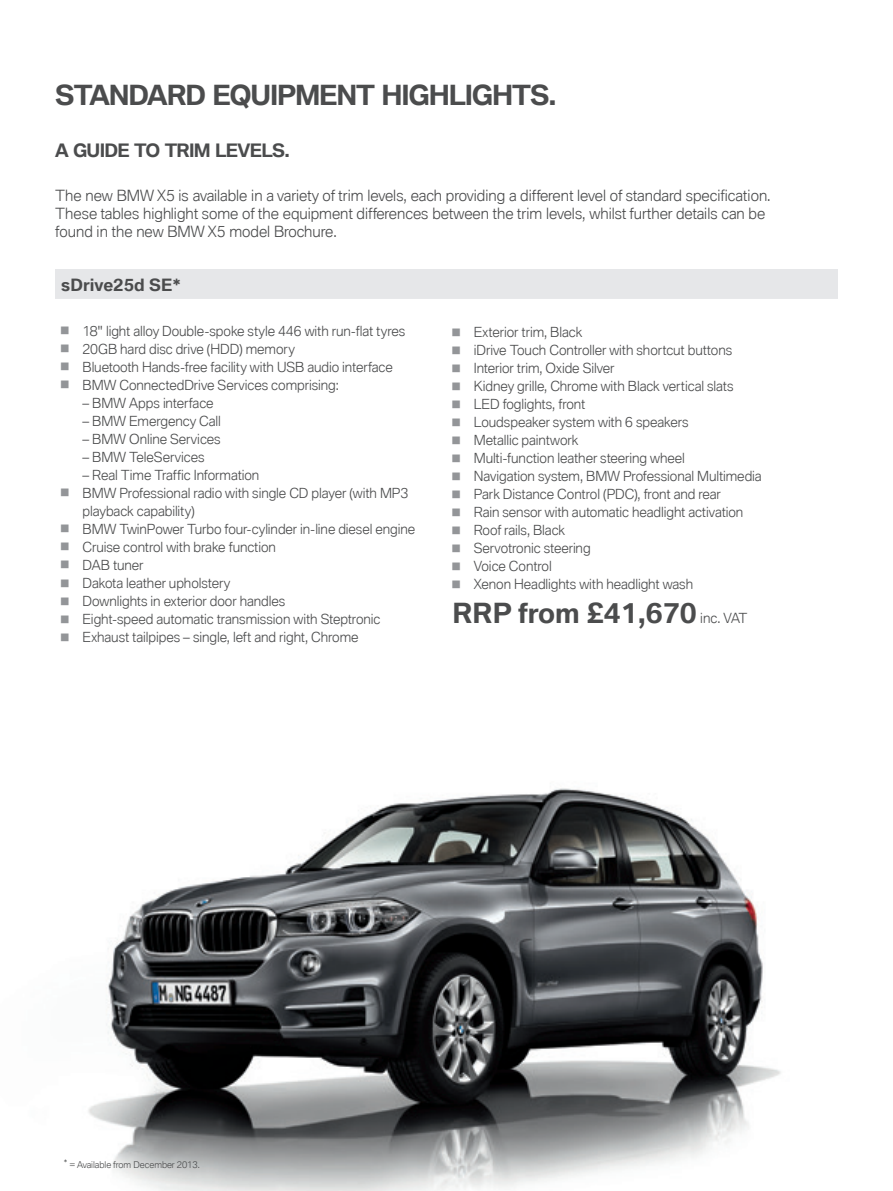
<style>
.page{position:relative;width:893px;height:1191px;background:#fff}
.page>*{position:absolute;margin:0;border:0;box-sizing:border-box;transform-origin:0 0}
.t1{font:700 27px "BMW Type Global Pro";letter-spacing:-.045em;color:#4b4c4d}
.t2{font:700 18px "BMW Type Global Pro";letter-spacing:-.04em;color:#4b4c4d}
.t3{font:700 16.5px "BMW Type Global Pro";color:#4b4c4d}
.t4{font:300 15px/18px "BMW Type Global Pro";color:#4b4c4d}
.t5{font:300 13.5px/18px "BMW Type Global Pro";letter-spacing:-.005em;color:#4b4c4d}
.t6{font:300 9px "BMW Type Global Pro";color:#4b4c4d}
.s1{font-weight:300;font-size:13.5px}
</style>
<div class="page">
<div style="left:55px;top:269px;width:783px;height:30px;background:#e6e7e9"></div>
<img style="left:88px;top:788px;width:693px;height:403px">
<h1 class="t1" style="left:55px;top:80px;width:19px">STA</h1>
<h1 class="t1" style="left:109px;top:80px;width:449px">NDARD EQUIPMENT HIGH LIGHTS.</h1>
<h2 class="t2" style="left:55px;top:140px;width:236px">A GUIDE TO TRI M LEVELS.</h2>
<p class="t4" style="left:55px;top:187px;width:717px">The new BMW X5 is available in a variety of trim levels, each providing a different level of standard specification.<br>These tables highlight some of the equipment differences between the trim levels, whilst further details can be found in the new BMW X5 model Brochure.</p>
<p class="t3" style="left:61px;top:276px;width:121px">SDRIVE25D SE*</p>
<p class="t5" style="left:61px;top:322px;width:346px"><sup>█</sup> 18" light alloy Double-spoke style 446 with run-flat tyres <sup>█</sup> 20GB hard disc drive (HDD) memory<br><sup>█</sup> Bluetooth Hands-free facility with USB audio interface<br><sup>█</sup> BMW ConnectedDrive Services comprising:</p>
<p class="t5" style="left:83px;top:394px;width:133px">– BMW Apps interface</p>
<p class="t5" style="left:83px;top:412px;width:140px">– BMW Emergency Call</p>
<p class="t5" style="left:83px;top:430px;width:140px">– BMW Online Services</p>
<p class="t5" style="left:83px;top:448px;width:124px">– BMW TeleServices</p>
<p class="t5" style="left:83px;top:466px;width:178px">– Real Time Traffic Information</p>
<p class="t5" style="left:61px;top:484px;width:349px"><sup>█</sup> BMW Professional radio with single CD player (with MP3</p>
<p class="t5" style="left:83px;top:502px;width:114px">playback capability)</p>
<p class="t5" style="left:61px;top:520px;width:355px"><sup>█</sup> BMW TwinPower Turbo four-cylinder in-line diesel engine</p>
<p class="t5" style="left:61px;top:538px;width:216px"><sup>█</sup> Cruise control with brake function</p>
<p class="t5" style="left:61px;top:556px;width:84px"><sup>█</sup> DAB tuner</p>
<p class="t5" style="left:61px;top:574px;width:171px"><sup>█</sup> Dakota leather upholstery</p>
<p class="t5" style="left:61px;top:592px;width:226px"><sup>█</sup> Downlights in exterior door handles</p>
<p class="t5" style="left:61px;top:610px;width:321px"><sup>█</sup> Eight-speed automatic transmission with Steptronic</p>
<p class="t5" style="left:61px;top:628px;width:299px"><sup>█</sup> Exhaust tailpipes – single, left and right, Chrome</p>
<p class="t5" style="left:452px;top:324px;width:311px"><sup>█</sup> Exterior trim, Black<br><sup>█</sup> iDrive Touch Controller with shortcut buttons<br><sup>█</sup> Interior trim, Oxide Silver<br><sup>█</sup> Kidney grille, Chrome with Black vertical slats<br><sup>█</sup> LED foglights, front<br><sup>█</sup> Loudspeaker system with 6 speakers<br><sup>█</sup> Metallic paintwork<br><sup>█</sup> Multi-function leather steering wheel<br><sup>█</sup> Navigation system, BMW Professional Multimedia <sup>█</sup> Park Distance Control (PDC), front and rear<br><sup>█</sup> Rain sensor with automatic headlight activation<br><sup>█</sup> Roof rails, Black<br><sup>█</sup> Servotronic steering<br><sup>█</sup> Voice Control<br><sup>█</sup> Xenon Headlights with headlight wash</p>
<h1 class="t1" style="left:452px;top:597px;width:20px">RRP</h1>
<h1 class="t1" style="left:518px;top:597px;width:231px">FROM £41,670 <span class="s1">inc. VAT</span></h1>
<p class="t6" style="left:64px;top:1158px;width:138px"><sup>*</sup> = Available from December 2013.</p>
</div>
